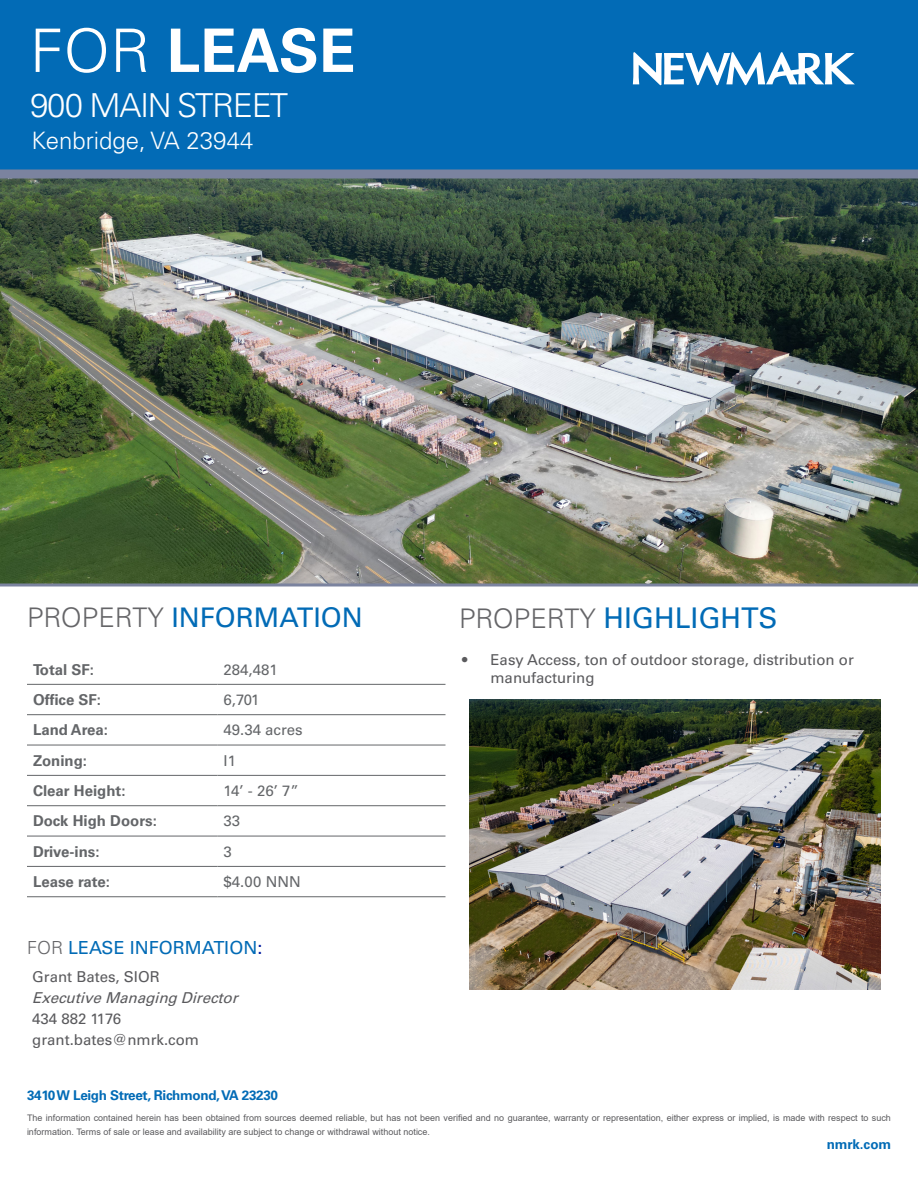
<style>
.page{position:relative;width:918px;height:1188px;background:#fff}
.page>*{position:absolute;margin:0;border:0;box-sizing:border-box;transform-origin:0 0}
.t1{font:700 60px "Univers LT Pro 65";color:#fff}
.subheader{font:300 33px "Univers LT Pro 45";letter-spacing:-.04em;color:#fff}
.sub_header{font:28.5px "Univers LT Pro 55 Roman";color:#026bb6}
.t2{font:27px "Univers LT Pro 55 Roman";color:#026bb6}
.callout{font:300 24px "Univers LT Pro 45";color:#fff}
.sub_header-2{font:18px "Univers LT Pro 55 Roman";color:#026bb6}
.Paragraph_Style_1{font:15px/18px "Univers LT Pro 55 Roman";color:#5a5a5d}
.t3{font:700 15px "Univers LT Pro 65";color:#646669}
.t4{font:15px "Univers LT Pro 55 Roman";color:#646669}
.t5{font:italic 15px "Univers LT Pro 55 Roman";color:#5a5a5d}
.t6{font:700 13.5px "Univers LT Pro 65";letter-spacing:-.025em;color:#026bb6}
.t7{font:9px/13.5px "Arial";color:#5a5a5d}
.s1{font-family:"Univers LT Pro 45";font-weight:300}
.s2{font-family:"Univers LT Pro 45";font-weight:300;color:#656568}
.s3{color:#001b9f}
.s4{font-family:"Univers LT Pro 45";font-weight:300;font-size:27px;color:#656568}
</style>
<div class="page">
<img style="left:0;top:178px;width:918px;height:406px">
<div style="left:0;top:0;width:918px;height:170px;background:#026bb6"></div>
<svg style="left:633px;top:52px;width:222px;height:33px"></svg>
<div style="left:0;top:170px;width:918px;height:8px;background:#7b839f"></div>
<hr style="left:0;top:584px;width:918px;height:2px;background:#7b839f">
<hr style="left:27px;top:684px;width:191px;height:1px;background:#646669">
<hr style="left:218px;top:684px;width:228px;height:1px;background:#646669">
<hr style="left:27px;top:714px;width:191px;height:1px;background:#646669">
<hr style="left:218px;top:714px;width:228px;height:1px;background:#646669">
<hr style="left:27px;top:745px;width:191px;height:1px;background:#646669">
<hr style="left:218px;top:745px;width:228px;height:1px;background:#646669">
<hr style="left:27px;top:775px;width:191px;height:1px;background:#646669">
<hr style="left:218px;top:775px;width:228px;height:1px;background:#646669">
<hr style="left:27px;top:805px;width:191px;height:1px;background:#646669">
<hr style="left:218px;top:805px;width:228px;height:1px;background:#646669">
<hr style="left:27px;top:836px;width:191px;height:1px;background:#646669">
<hr style="left:218px;top:836px;width:228px;height:1px;background:#646669">
<hr style="left:27px;top:866px;width:191px;height:1px;background:#646669">
<hr style="left:218px;top:866px;width:228px;height:1px;background:#646669">
<hr style="left:27px;top:896px;width:191px;height:1px;background:#646669">
<hr style="left:218px;top:896px;width:228px;height:1px;background:#646669">
<img style="left:470px;top:699px;width:411px;height:290px">
<p class="t1" style="left:30px;top:9px;width:327px"><span class="s1">FOR</span> LEASE</p>
<p class="subheader" style="left:30px;top:84px;width:260px">900 MAIN STREET</p>
<p class="callout" style="left:32px;top:125px;width:223px">Kenbridge, VA 23944</p>
<p class="t2" style="left:27px;top:599px;width:337px"><span class="s2">PROPERTY</span> INFORMATION</p>
<p class="t3" style="left:33px;top:659px;width:63px">Total SF:</p>
<p class="t4" style="left:224px;top:659px;width:56px">284,481</p>
<p class="t3" style="left:33px;top:689px;width:70px">Office SF:</p>
<p class="t4" style="left:224px;top:689px;width:38px">6,701</p>
<p class="t3" style="left:33px;top:719px;width:77px">Land Area:</p>
<p class="t4" style="left:224px;top:720px;width:81px">49.34 acres</p>
<p class="t3" style="left:33px;top:750px;width:56px">Zoning:</p>
<p class="t4" style="left:224px;top:750px;width:14px">I1</p>
<p class="t3" style="left:33px;top:780px;width:94px">Clear Height:</p>
<p class="t4" style="left:224px;top:780px;width:77px">14’ - 26’ 7”</p>
<p class="t3" style="left:33px;top:810px;width:125px">Dock High Doors:</p>
<p class="t4" style="left:224px;top:811px;width:18px">33</p>
<p class="t3" style="left:33px;top:841px;width:68px">Drive-ins:</p>
<p class="t4" style="left:224px;top:841px;width:10px">3</p>
<p class="t3" style="left:33px;top:871px;width:78px">Lease rate:</p>
<p class="t4" style="left:224px;top:871px;width:79px">$4.00 NNN</p>
<p class="sub_header-2" style="left:27px;top:935px;width:237px"><span class="s2">FOR</span> LEASE INFORMATION<span class="s3">:</span></p>
<p class="Paragraph_Style_1" style="left:32px;top:967px;width:129px">Grant Bates, SIOR</p>
<p class="t5" style="left:32px;top:987px;width:212px">ExecutiveManagingDirector</p>
<p class="Paragraph_Style_1" style="left:32px;top:1009px;width:90px">434 882 1176</p>
<p class="Paragraph_Style_1" style="left:32px;top:1030px;width:168px">grant.bates@nmrk.com</p>
<p class="t6" style="left:27px;top:1085px;width:253px">3410 W Leigh Street, Richmond, VA 23230</p>
<p class="sub_header" style="left:459px;top:598px;width:320px"><span class="s4">PROPERTY</span> HIGHLIGHTS</p>
<p class="Paragraph_Style_1" style="left:490px;top:650px;width:365px;text-indent:-28px">• Easy Access, ton of outdoor storage, distribution or manufacturing</p>
<p class="t7" style="left:27px;top:1111px;width:865px">The information contained herein has been obtained from sources deemed reliable, but has not been verified and no guarantee, warranty or representation, either express or implied, is made with respect to such information. Terms of sale or lease and availability are subject to change or withdrawal without notice.</p>
<p class="t6" style="left:827px;top:1135px;width:66px">nmrk.com</p>
</div>
